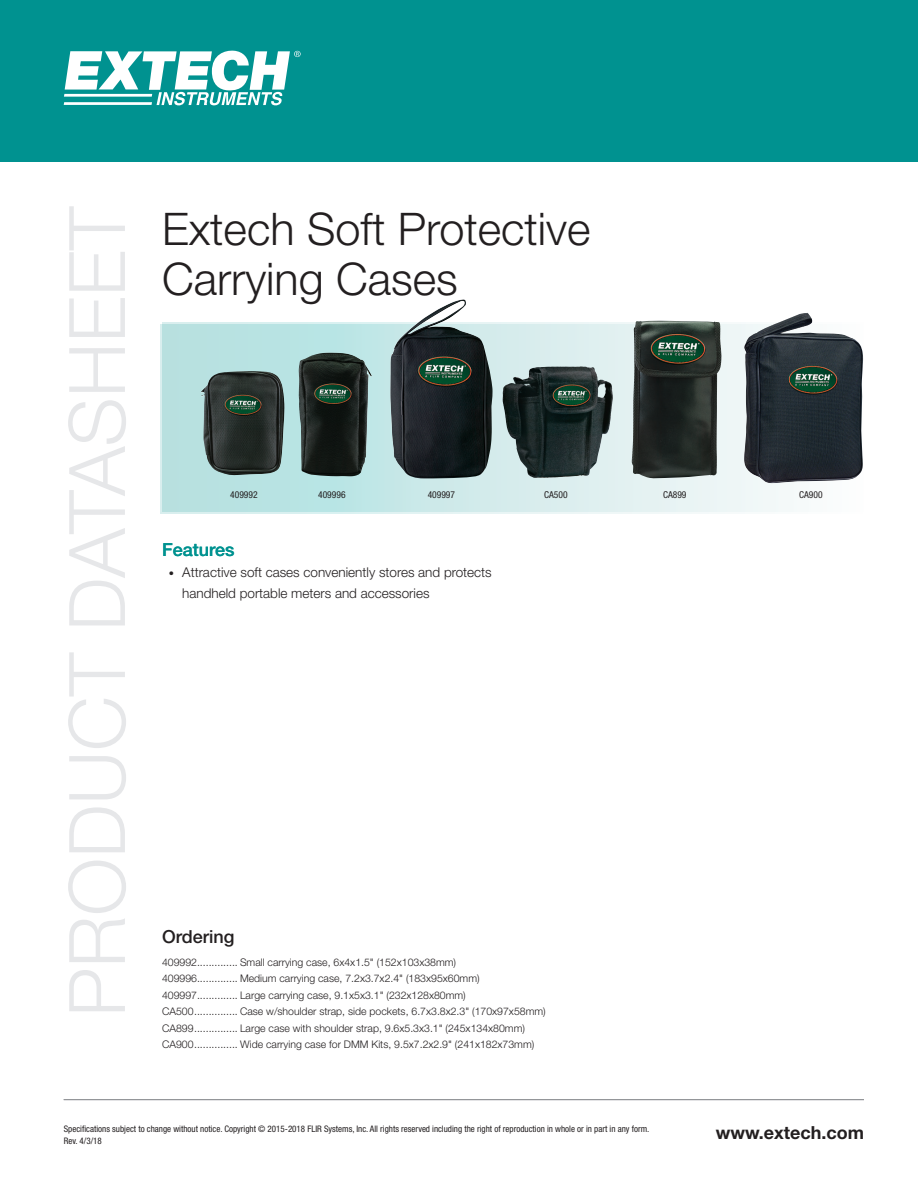
<style>
.page{position:relative;width:918px;height:1188px;background:#fff}
.page>*{position:absolute;margin:0;border:0;box-sizing:border-box;transform-origin:0 0}
.t1{font:300 78px "Helvetica Neue LT";color:#e6e7e9}
.t2{font:300 45px "Helvetica Neue LT";color:#231f20}
.t3{font:700 18px "Helvetica Neue LT";color:#231f20}
.t4{font:500 18px "Helvetica Neue LT";color:#009290}
.t5{font:500 18px "Helvetica Neue LT";color:#231f20}
.t6{font:300 13.5px/21px "Helvetica Neue LT";color:#231f20}
.t7{font:300 10.5px "Helvetica Neue LT";color:#231f20}
.t8{font:condensed 9.45px "Helvetica Neue LT";color:#231f20}
.t9{font:condensed 9px/12px "Helvetica Neue LT";color:#231f20}
.s1{font-size:10.5px}
</style>
<div class="page">
<div style="left:0;top:0;width:918px;height:162px;background:#009290"></div>
<svg style="left:64px;top:51px;width:237px;height:54px"></svg>
<hr style="left:64px;top:1099px;width:800px;height:1px;background:#939598">
<svg style="left:160px;top:324px;width:633px;height:189px"></svg>
<img style="left:201px;top:371px;width:83px;height:105px">
<img style="left:632px;top:321px;width:90px;height:158px">
<img style="left:507px;top:366px;width:74px;height:19px">
<img style="left:744px;top:313px;width:119px;height:171px">
<img style="left:299px;top:353px;width:70px;height:123px">
<img style="left:390px;top:299px;width:103px;height:180px">
<h1 class="t1" style="left:50px;top:1017px;width:812px;rotate:-90deg">PRODUCT DATASHEET</h1>
<p class="t2" style="left:162px;top:202px;width:430px">Extech Soft Protective</p>
<p class="t2" style="left:162px;top:251px;width:297px">Carrying Cases</p>
<p class="t8" style="left:230px;top:489px;width:29px">409992</p>
<p class="t8" style="left:318px;top:489px;width:29px">409996</p>
<p class="t8" style="left:428px;top:489px;width:29px">409997</p>
<p class="t8" style="left:544px;top:489px;width:25px">CA500</p>
<p class="t8" style="left:663px;top:489px;width:25px">CA899</p>
<p class="t8" style="left:799px;top:489px;width:25px">CA900</p>
<p class="t4" style="left:162px;top:539px;width:74px">Features</p>
<p class="t6" style="left:182px;top:561px;width:311px;text-indent:-14px"><span class="s1">•</span> Attractive soft cases conveniently stores and protects handheld portable meters and accessories</p>
<p class="t5" style="left:162px;top:926px;width:74px">Ordering</p>
<p class="t7" style="left:162px;top:956px;width:296px">409992.............. Small carrying case, 6x4x1.5" (152x103x38mm)</p>
<p class="t7" style="left:162px;top:972px;width:319px">409996.............. Medium carrying case, 7.2x3.7x2.4" (183x95x60mm)</p>
<p class="t7" style="left:162px;top:989px;width:305px">409997.............. Large carrying case, 9.1x5x3.1" (232x128x80mm)</p>
<p class="t7" style="left:162px;top:1005px;width:385px">CA500............... Case w/shoulder strap, side pockets, 6.7x3.8x2.3" (170x97x58mm)</p>
<p class="t7" style="left:162px;top:1022px;width:364px">CA899............... Large case with shoulder strap, 9.6x5.3x3.1" (245x134x80mm)</p>
<p class="t7" style="left:162px;top:1038px;width:374px">CA900............... Wide carrying case for DMM Kits, 9.5x7.2x2.9" (241x182x73mm)</p>
<p class="t9" style="left:64px;top:1123px;width:587px">Specifications subject to change without notice. Copyright © 2015-2018 FLIR Systems, Inc. All rights reserved including the right of reproduction in whole or in part in any form.<br>Rev. 4/3/18</p>
<p class="t3" style="left:716px;top:1122px;width:150px">www.extech.com</p>
</div>
